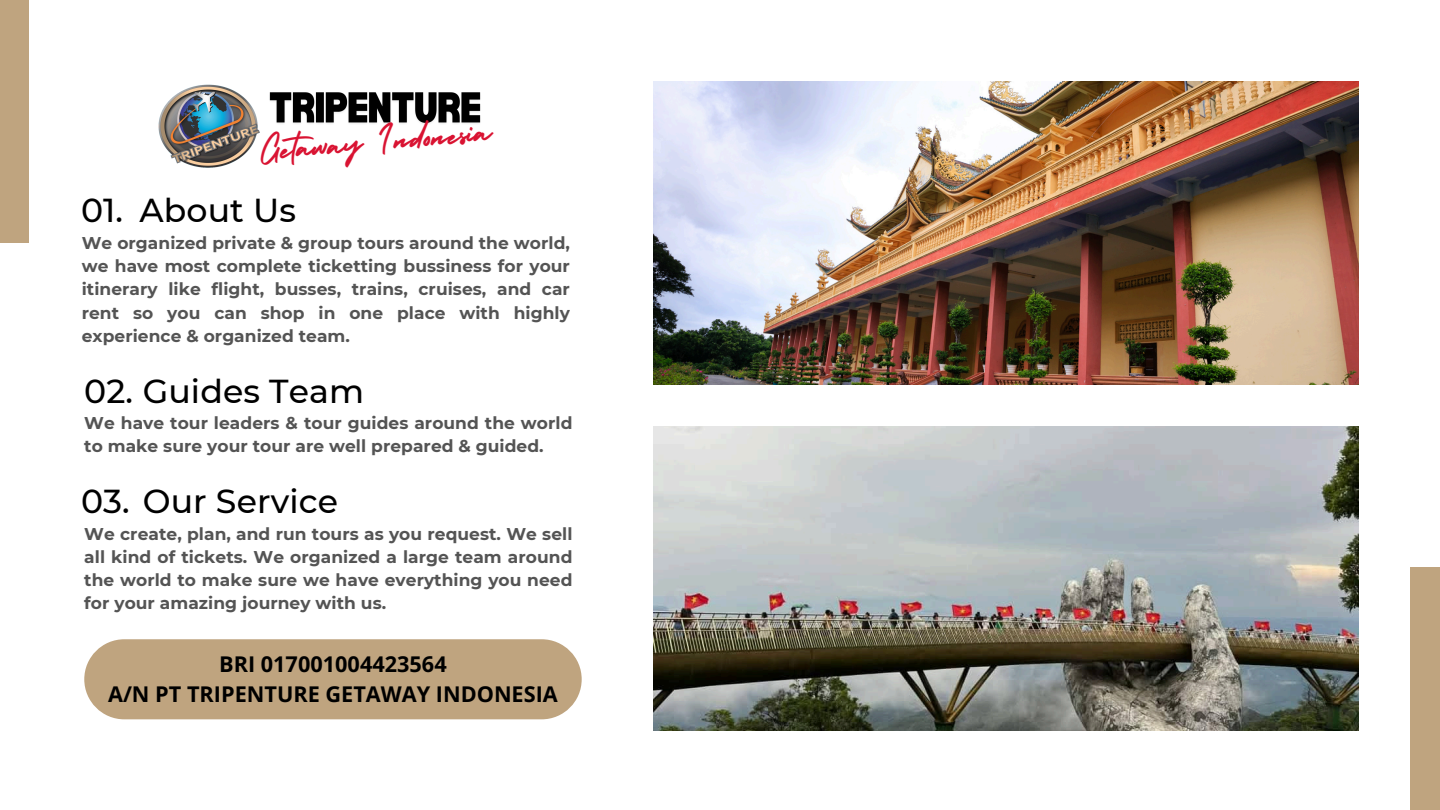
<style>
.page{position:relative;width:1440px;height:810px;background:#fff}
.page>*{position:absolute;margin:0;border:0;box-sizing:border-box;transform-origin:0 0}
.t1{font:41.3px "Holiday";color:#d91332}
.t2{font:500 33.1px "Montserrat";letter-spacing:.005em;color:#000}
.t3{font:700 21.7px "Open Sans";color:#000}
.t4{font:700 17px/23.2px "Montserrat";letter-spacing:.005em;color:#545454;text-align:justify}
</style>
<div class="page">
<img style="left:653px;top:81px;width:706px;height:304px">
<div style="left:0;top:0;width:29px;height:243px;background:#bfa47f"></div>
<div style="left:1411px;top:567px;width:29px;height:243px;background:#bfa47f"></div>
<img style="left:653px;top:426px;width:706px;height:304px">
<div style="left:84px;top:639px;width:498px;height:80px;background:#bfa47f;border-radius:40px"></div>
<img style="left:158px;top:84px;width:102px;height:84px">
<img style="left:269px;top:92px;width:212px;height:32px">
<h3 class="t1" style="left:256px;top:119px;width:236px;rotate:-5deg">Getaway Indonesia</h3>
<h3 class="t2" style="left:81px;top:190px;width:44px">01.</h3>
<p class="t2" style="left:139px;top:190px;width:158px">About Us</p>
<h4 class="t4" style="left:82px;top:231px;width:490px">We organized private &amp; group tours around the world, we have most complete ticketting bussiness for your itinerary like flight, busses, trains, cruises, and car rent so you can shop in one place with highly experience &amp; organized team.</h4>
<h3 class="t2" style="left:84px;top:371px;width:281px">02. Guides Team</h3>
<h3 class="t4" style="left:84px;top:411px;width:490px">We have tour leaders &amp; tour guides around the world to make sure your tour are well prepared &amp; guided.</h3>
<h3 class="t2" style="left:81px;top:481px;width:259px">03. Our Service</h3>
<h3 class="t4" style="left:84px;top:522px;width:490px">We create, plan, and run tours as you request. We sell all kind of tickets. We organized a large team around the world to make sure we have everything you need for your amazing journey with us.</h3>
<p class="t3" style="left:219px;top:649px;width:229px">BRI 017001004423564</p>
<h2 class="t3" style="left:108px;top:679px;width:451px">A/N PT TRIPENTURE GETAWAY INDONESIA</h2>
</div>
